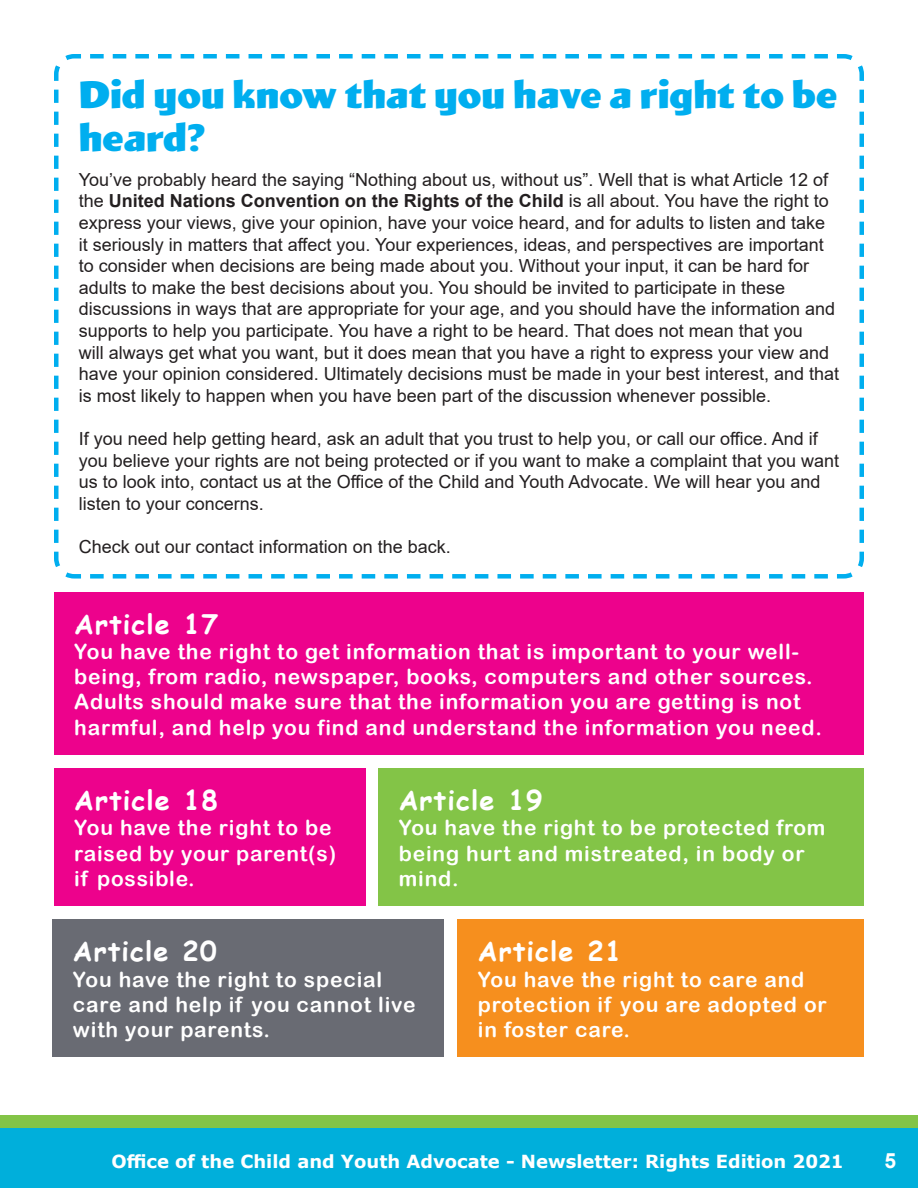
<style>
.page{position:relative;width:918px;height:1188px;background:#fff}
.page>*{position:absolute;margin:0;border:0;box-sizing:border-box;transform-origin:0 0}
.Main_Heading{font:700 36px/43.2px "Wigwag";color:#00aeef}
.t1{font:700 27px "Comic Sans MS";letter-spacing:.04em;color:#fff}
.t2{font:21px/25.2px "Arial Rounded MT Bold";letter-spacing:.04em;color:#fff}
.t3{font:700 21px "Arial";color:#fff}
.t4{font:18px/21.6px "Arial";color:#231f20}
.t5{font:700 18px "Verdana";color:#fff}
.s1{font-weight:700}
</style>
<div class="page">
<div style="left:0;top:1115px;width:918px;height:37px;background:#83c447"></div>
<div style="left:0;top:1128px;width:918px;height:60px;background:#00afdb"></div>
<svg style="left:54px;top:54px;width:810px;height:525px"></svg>
<div style="left:54px;top:592px;width:810px;height:163px;background:#ed028c"></div>
<div style="left:54px;top:768px;width:311px;height:138px;background:#ed028c"></div>
<div style="left:379px;top:768px;width:485px;height:138px;background:#83c447"></div>
<div style="left:53px;top:920px;width:391px;height:137px;background:#696b73"></div>
<div style="left:458px;top:920px;width:406px;height:137px;background:#f68f1e"></div>
<p class="Main_Heading" style="left:79px;top:73px;width:760px">Did you know that you have a right to be heard?</p>
<p class="t4" style="left:79px;top:169px;width:762px">You’ve probably heard the saying “Nothing about us, without us”. Well that is what Article 12 of the <span class="s1">United Nations Convention on the Rights of the Child</span> is all about. You have the right to express your views, give your opinion, have your voice heard, and for adults to listen and take<br>it seriously in matters that affect you. Your experiences, ideas, and perspectives are important to consider when decisions are being made about you. Without your input, it can be hard for adults to make the best decisions about you. You should be invited to participate in these discussions in ways that are appropriate for your age, and you should have the information and supports to help you participate. You have a right to be heard. That does not mean that you<br>will always get what you want, but it does mean that you have a right to express your view and have your opinion considered. Ultimately decisions must be made in your best interest, and that is most likely to happen when you have been part of the discussion whenever possible.</p>
<p class="t4" style="left:79px;top:428px;width:762px">If you need help getting heard, ask an adult that you trust to help you, or call our office. And if you believe your rights are not being protected or if you want to make a complaint that you want us to look into, contact us at the Office of the Child and Youth Advocate. We will hear you and listen to your concerns.</p>
<p class="t4" style="left:79px;top:536px;width:374px">Check out our contact information on the back.</p>
<p class="t1" style="left:74px;top:604px;width:145px">Article 17</p>
<p class="t2" style="left:74px;top:639px;width:749px">You have the right to get information that is important to your well&shy;being, from radio, newspaper, books, computers and other sources.<br>Adults should make sure that the information you are getting is not harmful, and help you find and understand the information you need.</p>
<p class="t1" style="left:74px;top:781px;width:145px">Article 18</p>
<p class="t2" style="left:74px;top:815px;width:263px">You have the right to be raised by your parent(s) if possible.</p>
<p class="t1" style="left:399px;top:781px;width:145px">Article 19</p>
<p class="t2" style="left:399px;top:815px;width:428px">You have the right to be protected from being hurt and mistreated, in body or mind.</p>
<p class="t1" style="left:73px;top:932px;width:145px">Article 20</p>
<p class="t2" style="left:73px;top:966px;width:344px">You have the right to special care and help if you cannot live with your parents.</p>
<p class="t1" style="left:478px;top:932px;width:145px">Article 21</p>
<p class="t2" style="left:478px;top:966px;width:350px">You have the right to care and protection if you are adopted or in foster care.</p>
<p class="t5" style="left:111px;top:1149px;width:734px">Office of the Child and Youth Advocate - Newsletter: Rights Edition 2021</p>
<p class="t3" style="left:884px;top:1146px;width:13px">5</p>
</div>
